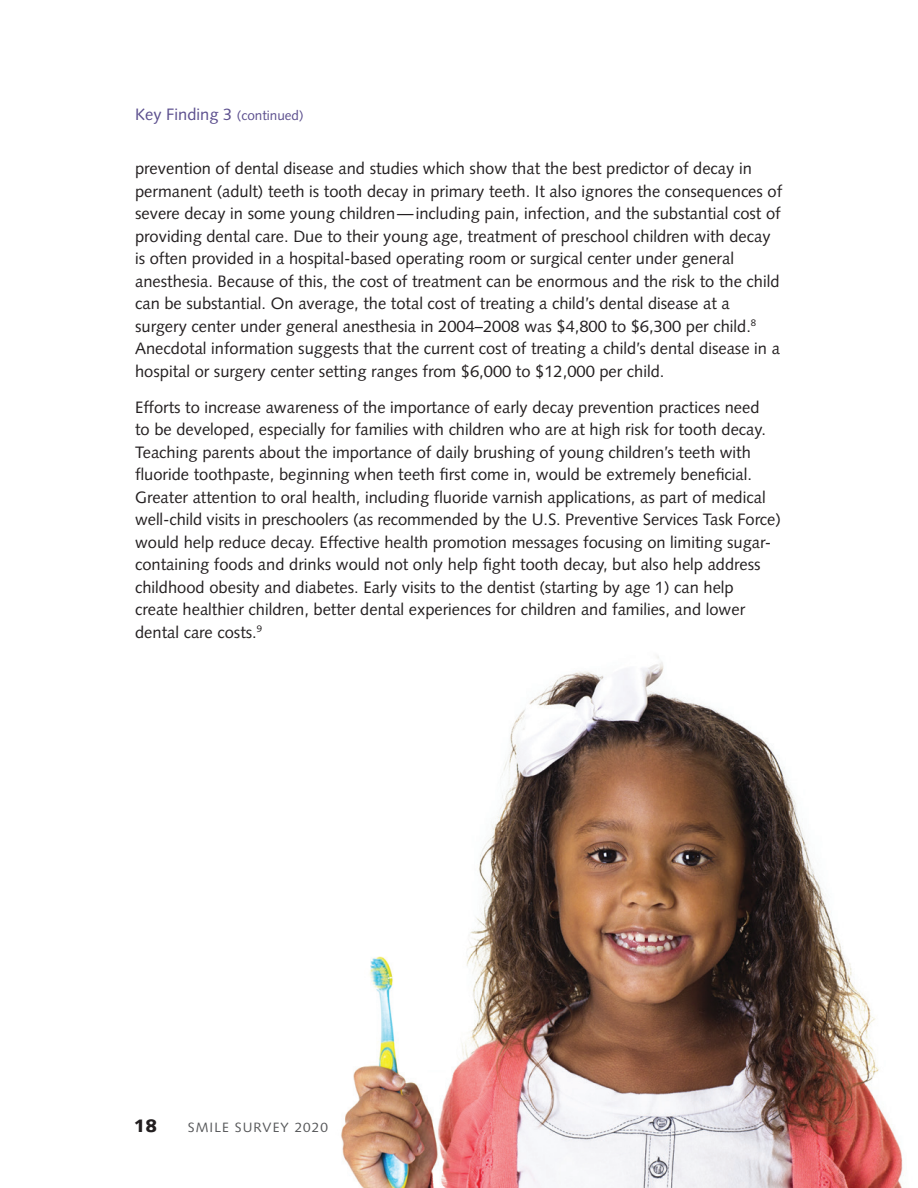
<style>
.page{position:relative;width:918px;height:1188px;background:#fff}
.page>*{position:absolute;margin:0;border:0;box-sizing:border-box;transform-origin:0 0}
.t1{font:900 18px "Syntax";color:#231f20}
.Paragraph{font:16.5px/22.5px "Syntax";color:#231f20}
.Indented_List{font:16.5px "Syntax";color:#5c4f8e}
.Indented_List-2{font:13.5px "Syntax";letter-spacing:.08em;color:#57585a}
.s1{font-size:13.5px}
</style>
<div class="page">
<img style="left:341px;top:656px;width:562px;height:532px">
<p class="Indented_List" style="left:135px;top:105px;width:170px">Key Finding 3 <span class="s1">(continued)</span></p>
<p class="Paragraph" style="left:135px;top:157px;width:649px">prevention of dental disease and studies which show that the best predictor of decay in permanent (adult) teeth is tooth decay in primary teeth. It also ignores the consequences of severe decay in some young children—including pain, infection, and the substantial cost of providing dental care. Due to their young age, treatment of preschool children with decay is often provided in a hospital-based operating room or surgical center under general anesthesia. Because of this, the cost of treatment can be enormous and the risk to the child can be substantial. On average, the total cost of treating a child’s dental disease at a surgery center under general anesthesia in 2004–2008 was $4,800 to $6,300 per child.<sup>8<br></sup>Anecdotal information suggests that the current cost of treating a child’s dental disease in a hospital or surgery center setting ranges from $6,000 to $12,000 per child.</p>
<p class="Paragraph" style="left:135px;top:396px;width:647px">Efforts to increase awareness of the importance of early decay prevention practices need<br>to be developed, especially for families with children who are at high risk for tooth decay.<br>Teaching parents about the importance of daily brushing of young children’s teeth with fluoride toothpaste, beginning when teeth first come in, would be extremely beneficial.<br>Greater attention to oral health, including fluoride varnish applications, as part of medical well-child visits in preschoolers (as recommended by the U.S. Preventive Services Task Force) would help reduce decay. Effective health promotion messages focusing on limiting sugar&shy;containing foods and drinks would not only help fight tooth decay, but also help address childhood obesity and diabetes. Early visits to the dentist (starting by age 1) can help<br>create healthier children, better dental experiences for children and families, and lower dental care costs.<sup>9</sup></p>
<p class="t1" style="left:134px;top:1116px;width:25px">18</p>
<p class="Indented_List-2" style="left:188px;top:1120px;width:142px">SMILE SURVEY 2020</p>
</div>
